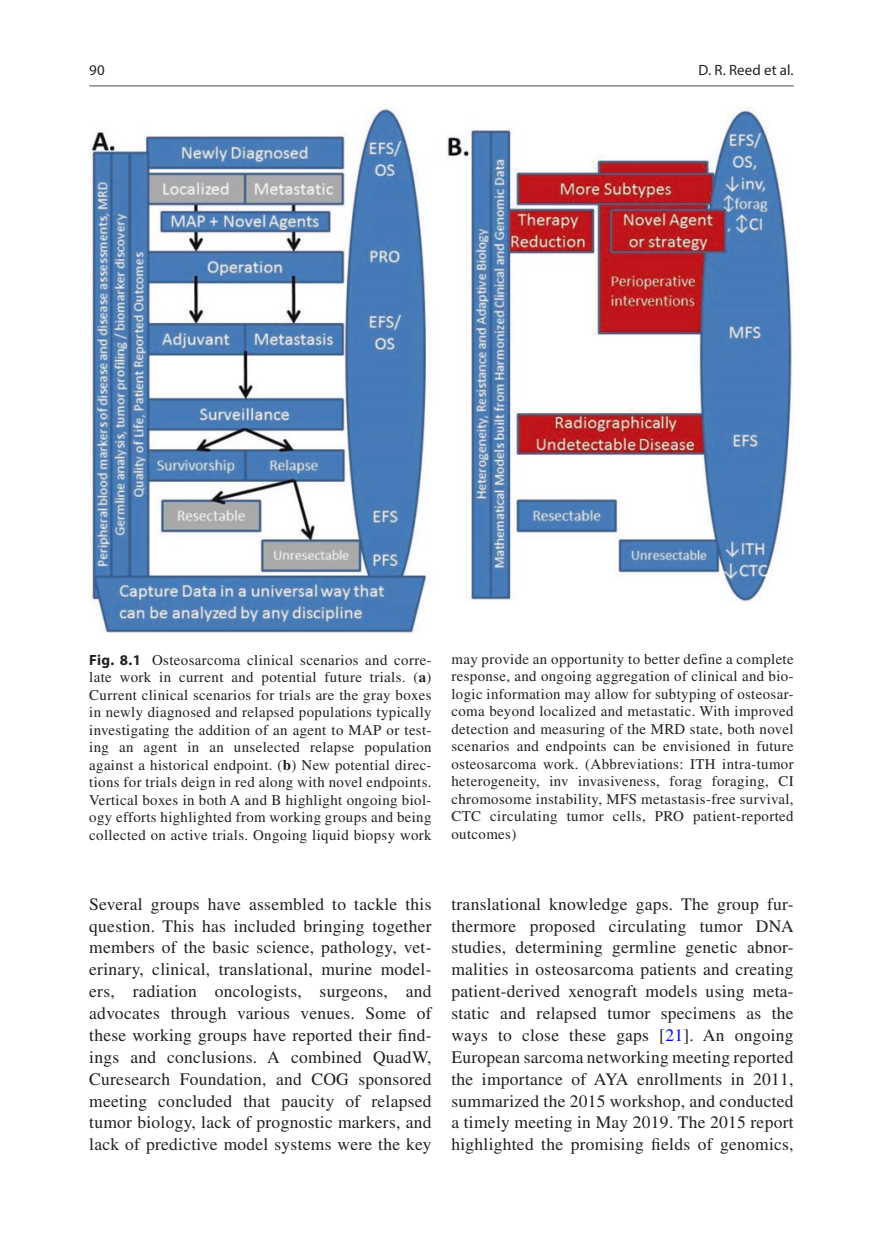
<style>
.page{position:relative;width:883px;height:1260px;background:#fff}
.page>*{position:absolute;margin:0;border:0;box-sizing:border-box;transform-origin:0 0}
.t1{font:17.5px/21.9px "Xgttyy Times LT Std";letter-spacing:.015em;color:#231f20;text-align:justify}
.t2{font:14.88px/17.5px "Xgttyy Times LT Std";letter-spacing:.025em;color:#231f20;text-align:justify}
.t3{font:14.88px "Wscvwn Myriad Pro";letter-spacing:.01em;color:#231f20}
.t4{font:14.88px "Thbjtl Myriad Pro";color:#231f20}
.s1{font-family:"Skhbgt Myriad Pro";font-weight:700}
.s2{font-family:"Xvfysx Times LT Std";font-weight:700}
.s3{color:#00f}
</style>
<div class="page">
<img style="left:89px;top:107px;width:703px;height:526px">
<hr style="left:89px;top:85px;width:705px;height:2px;background:#939598">
<p class="t4" style="left:89px;top:61px;width:17px">90</p>
<p class="t3" style="left:698px;top:61px;width:97px">D. R. Reed et al.</p>
<p class="t2" style="left:89px;top:651px;width:344px"><span class="s1">Fig. 8.1</span> Osteosarcoma clinical scenarios and corre&shy;late work in current and potential future trials. (<span class="s2">a</span>)<br>Current clinical scenarios for trials are the gray boxes in newly diagnosed and relapsed populations typically investigating the addition of an agent to MAP or test&shy;ing an agent in an unselected relapse population against a historical endpoint. (<span class="s2">b</span>) New potential direc&shy;tions for trials deign in red along with novel endpoints.<br>Vertical boxes in both A and B highlight ongoing biol&shy;ogy efforts highlighted from working groups and being collected on active trials. Ongoing liquid biopsy work</p>
<p class="t2" style="left:451px;top:650px;width:344px">may provide an opportunity to better define a complete response, and ongoing aggregation of clinical and bio&shy;logic information may allow for subtyping of osteosar&shy;coma beyond localized and metastatic. With improved detection and measuring of the MRD state, both novel scenarios and endpoints can be envisioned in future osteosarcoma work. (Abbreviations: ITH intra-tumor heterogeneity, inv invasiveness, forag foraging, CI chromosome instability, MFS metastasis-free survival, CTC circulating tumor cells, PRO patient-reported outcomes)</p>
<p class="t1" style="left:89px;top:893px;width:344px">Several groups have assembled to tackle this question. This has included bringing together members of the basic science, pathology, vet&shy;erinary, clinical, translational, murine model&shy;ers, radiation oncologists, surgeons, and advocates through various venues. Some of these working groups have reported their find&shy;ings and conclusions. A combined QuadW, Curesearch Foundation, and COG sponsored meeting concluded that paucity of relapsed tumor biology, lack of prognostic markers, and lack of predictive model systems were the key</p>
<p class="t1" style="left:451px;top:893px;width:344px">translational knowledge gaps. The group fur&shy;thermore proposed circulating tumor DNA studies, determining germline genetic abnor&shy;malities in osteosarcoma patients and creating patient-derived xenograft models using meta&shy;static and relapsed tumor specimens as the ways to close these gaps [<span class="s3">21</span>]. An ongoing European sarcoma networking meeting reported the importance of AYA enrollments in 2011, summarized the 2015 workshop, and conducted a timely meeting in May 2019. The 2015 report highlighted the promising fields of genomics,</p>
</div>
